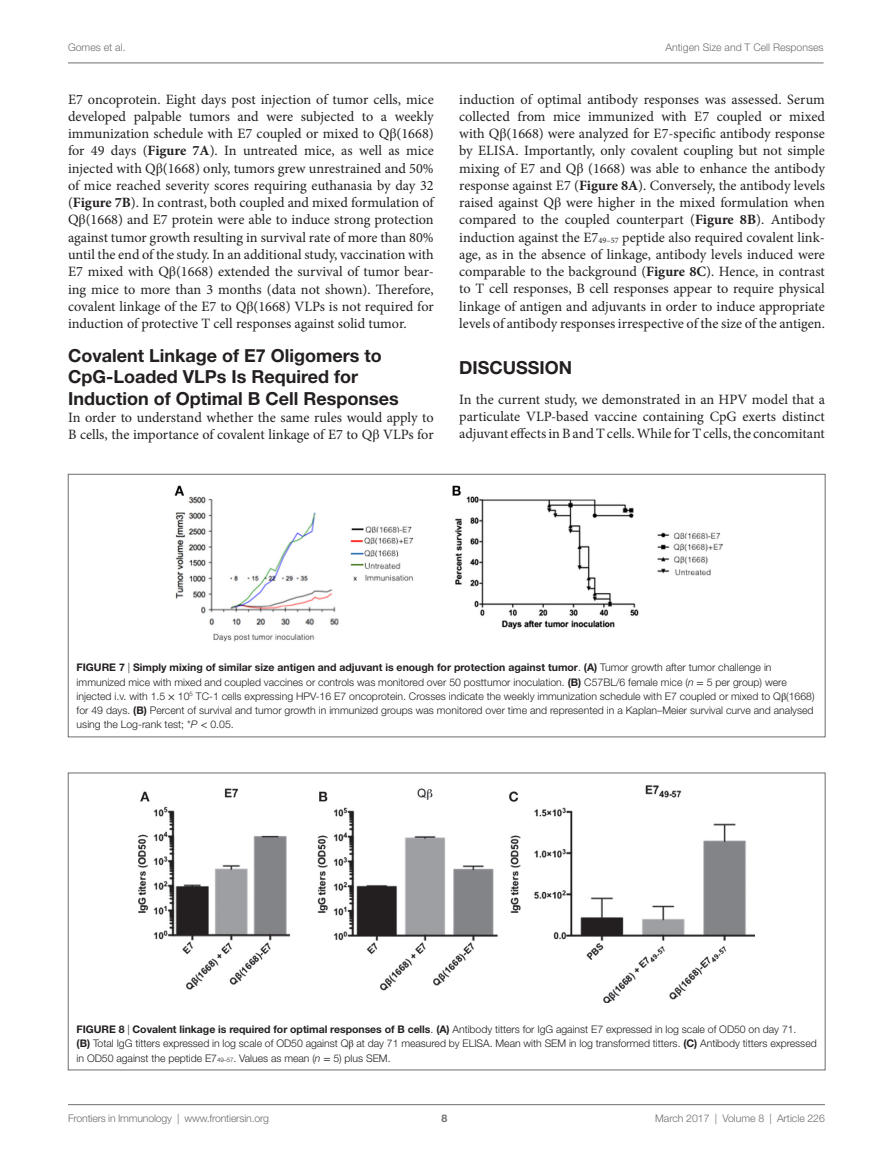
<style>
.page{position:relative;width:893px;height:1170px;background:#fff}
.page>*{position:absolute;margin:0;border:0;box-sizing:border-box;transform-origin:0 0}
.t1{font:700 18px/21px "Helvetica Neue LT Std";color:#231f20}
.t2{font:14.25px/17.2px "Minion Pro";color:#231f20;text-align:justify}
.t3{font:300 10.5px/14.2px "Helvetica Neue LT Std";color:#231f20}
.t4{font:300 10.5px "Helvetica Neue LT Std";color:#6c6d70}
.t5{font:700 10.5px "Helvetica Neue LT Std";color:#6c6d70}
.s1{font-family:"STIX General"}
.s2{font-weight:700}
.s3{font-style:italic}
.s4{font-family:"STIX General";font-weight:400}
</style>
<div class="page">
<img style="left:138px;top:785px;width:617px;height:217px">
<img style="left:174px;top:485px;width:549px;height:156px">
<div style="left:68px;top:474px;width:757px;height:263px;border:1px solid #6c6d70"></div>
<hr style="left:68px;top:63px;width:756px;height:1px;background:#6c6d70">
<hr style="left:68px;top:1104px;width:757px;height:1px;background:#6c6d70">
<p class="t4" style="left:68px;top:41px;width:59px">Gomes et al.</p>
<p class="t4" style="left:666px;top:41px;width:159px">Antigen Size and T Cell Responses</p>
<p class="t2" style="left:68px;top:90px;width:367px">E7 oncoprotein. Eight days post injection of tumor cells, mice developed palpable tumors and were subjected to a weekly immunization schedule with E7 coupled or mixed to Q<span class="s1">β</span>(1668) for 49 days (<span class="s2">Figure 7A</span>). In untreated mice, as well as mice injected with Q<span class="s1">β</span>(1668) only, tumors grew unrestrained and 50% of mice reached severity scores requiring euthanasia by day 32 (<span class="s2">Figure 7B</span>). In contrast, both coupled and mixed formulation of Q<span class="s1">β</span>(1668) and E7 protein were able to induce strong protection against tumor growth resulting in survival rate of more than 80% until the end of the study. In an additional study, vaccination with E7 mixed with Q<span class="s1">β</span>(1668) extended the survival of tumor bear&shy;ing mice to more than 3 months (data not shown). Therefore, covalent linkage of the E7 to Q<span class="s1">β</span>(1668) VLPs is not required for induction of protective T cell responses against solid tumor.</p>
<p class="t1" style="left:68px;top:345px;width:332px">Covalent Linkage of E7 Oligomers to<br>CpG-Loaded VLPs Is Required for<br>Induction of Optimal B Cell Responses</p>
<p class="t2" style="left:68px;top:408px;width:367px">In order to understand whether the same rules would apply to<br>B cells, the importance of covalent linkage of E7 to Q<span class="s1">β</span> VLPs for</p>
<p class="t2" style="left:459px;top:90px;width:367px">induction of optimal antibody responses was assessed. Serum collected from mice immunized with E7 coupled or mixed with Q<span class="s1">β</span>(1668) were analyzed for E7-specific antibody response by ELISA. Importantly, only covalent coupling but not simple mixing of E7 and Q<span class="s1">β</span> (1668) was able to enhance the antibody response against E7 (<span class="s2">Figure 8A</span>). Conversely, the antibody levels raised against Q<span class="s1">β</span> were higher in the mixed formulation when compared to the coupled counterpart (<span class="s2">Figure 8B</span>). Antibody induction against the E7<sub>49–57</sub> peptide also required covalent link&shy;age, as in the absence of linkage, antibody levels induced were comparable to the background (<span class="s2">Figure 8C</span>). Hence, in contrast to T cell responses, B cell responses appear to require physical linkage of antigen and adjuvants in order to induce appropriate levels of antibody responses irrespective of the size of the antigen.</p>
<p class="t1" style="left:459px;top:356px;width:112px">DISCUSSION</p>
<p class="t2" style="left:459px;top:391px;width:367px">In the current study, we demonstrated in an HPV model that a particulate VLP-based vaccine containing CpG exerts distinct adjuvant effects in B and T cells. While for T cells, the concomitant</p>
<p class="t3" style="left:77px;top:660px;width:739px"><span class="s2">Figure 7</span> | <span class="s2">Simply mixing of similar size antigen and adjuvant is enough for protection against tumor</span>. <span class="s2">(A)</span> Tumor growth after tumor challenge in immunized mice with mixed and coupled vaccines or controls was monitored over 50 posttumor inoculation. <span class="s2">(B)</span> C57BL/6 female mice (<span class="s3">n</span> <span class="s4">=</span> 5 per group) were injected i.v. with 1.5 <span class="s4">×</span> 10<sup>5</sup> TC-1 cells expressing HPV-16 E7 oncoprotein. Crosses indicate the weekly immunization schedule with E7 coupled or mixed to Q<span class="s4">β</span>(1668) for 49 days. <span class="s2">(B)</span> Percent of survival and tumor growth in immunized groups was monitored over time and represented in a Kaplan–Meier survival curve and analysed using the Log-rank test; *<span class="s3">P</span> <span class="s4">&lt;</span> 0.05.</p>
<p class="t3" style="left:77px;top:1021px;width:742px"><span class="s2">Figure 8</span> | <span class="s2">Covalent linkage is required for optimal responses of B cells</span>. <span class="s2">(A)</span> Antibody titters for IgG against E7 expressed in log scale of OD50 on day 71.<br><span class="s2">(B)</span> Total IgG titters expressed in log scale of OD50 against Q<span class="s4">β</span> at day 71 measured by ELISA. Mean with SEM in log transformed titters. <span class="s2">(C)</span> Antibody titters expressed in OD50 against the peptide E7<sub>49–57</sub>. Values as mean (<span class="s3">n</span> <span class="s4">=</span> 5) plus SEM.</p>
<p class="t4" style="left:68px;top:1111px;width:203px">Frontiers in Immunology | www.frontiersin.org</p>
<p class="t4" style="left:655px;top:1111px;width:171px">March 2017 | Volume 8 | Article 226</p>
<p class="t5" style="left:441px;top:1111px;width:7px">8</p>
</div>
